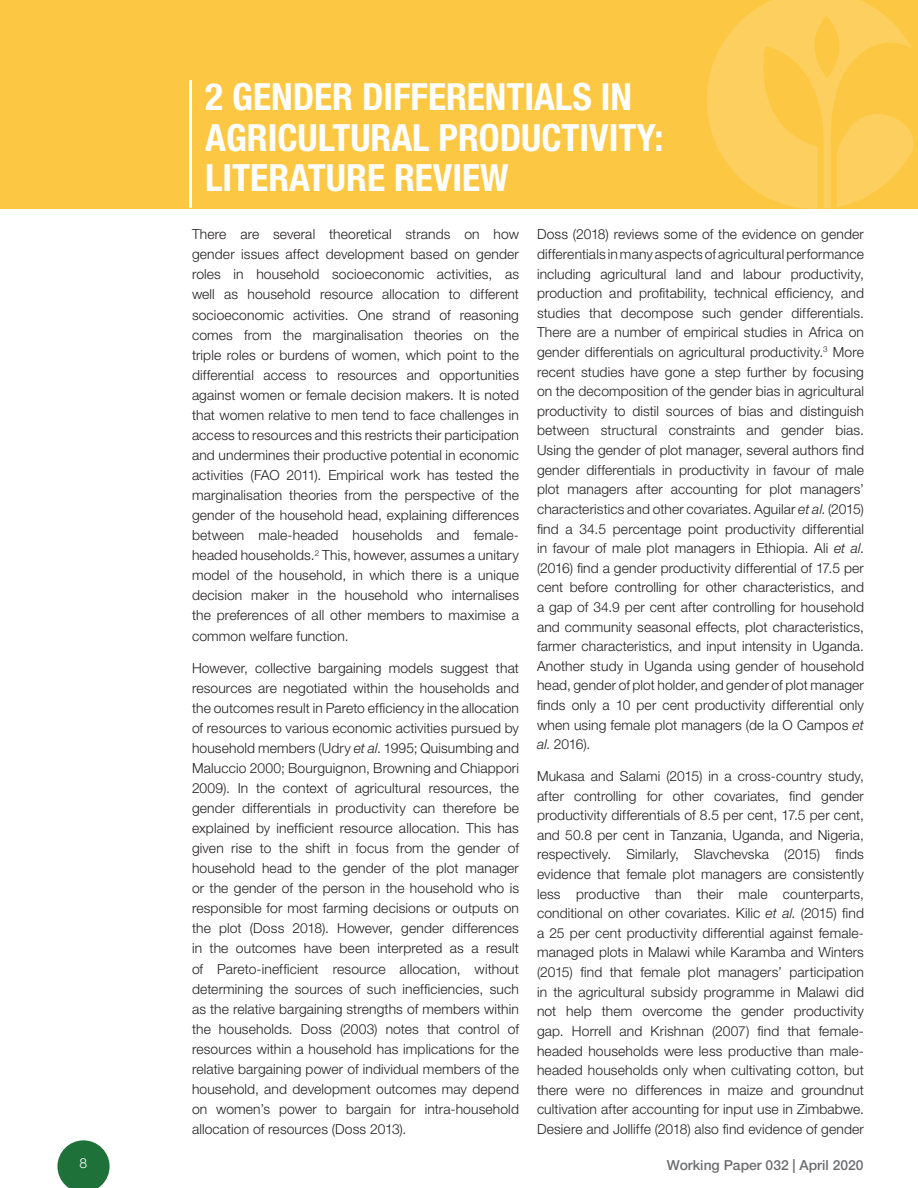
<style>
.page{position:relative;width:918px;height:1188px;background:#fff}
.page>*{position:absolute;margin:0;border:0;box-sizing:border-box;transform-origin:0 0}
.Chapter_title{font:700 condensed 37.5px/40.5px "Helvetica Neue LT Std";color:#fff}
.t1{font:300 13.8px/19.6px "Helvetica Neue LT Std";letter-spacing:.01em;color:#231f20;text-align:justify}
.t2{font:500 13.8px "Helvetica Neue LT Std";color:#6c6d70}
.t3{font:300 13.8px "Helvetica Neue LT Std";color:#fff}
.s1{font-style:italic}
</style>
<div class="page">
<svg style="left:57px;top:1140px;width:53px;height:48px"></svg>
<div style="left:0;top:0;width:918px;height:209px;background:#fcc742"></div>
<svg style="left:707px;top:0;width:207px;height:209px"></svg>
<hr style="left:189px;top:80px;width:3px;height:128px;background:#fff">
<p class="Chapter_title" style="left:205px;top:76px;width:460px">2 GENDER DIFFERENTIALS IN<br>AGRICULTURAL PRODUCTIVITY:<br>LITERATURE REVIEW</p>
<p class="t1" style="left:192px;top:224px;width:329px;line-height:20.1px">There are several theoretical strands on how gender issues affect development based on gender roles in household socioeconomic activities, as well as household resource allocation to different socioeconomic activities. One strand of reasoning comes from the marginalisation theories on the triple roles or burdens of women, which point to the differential access to resources and opportunities against women or female decision makers. It is noted that women relative to men tend to face challenges in access to resources and this restricts their participation and undermines their productive potential in economic activities (FAO 2011). Empirical work has tested the marginalisation theories from the perspective of the gender of the household head, explaining differences between male-headed households and female&shy;headed households.<sup>2</sup> This, however, assumes a unitary model of the household, in which there is a unique decision maker in the household who internalises the preferences of all other members to maximise a common welfare function.</p>
<p class="t1" style="left:192px;top:657px;width:329px;line-height:20.1px">However, collective bargaining models suggest that resources are negotiated within the households and the outcomes result in Pareto efficiency in the allocation of resources to various economic activities pursued by household members (Udry <span class="s1">et al</span>. 1995; Quisumbing and Maluccio 2000; Bourguignon, Browning and Chiappori 2009). In the context of agricultural resources, the gender differentials in productivity can therefore be explained by inefficient resource allocation. This has given rise to the shift in focus from the gender of household head to the gender of the plot manager or the gender of the person in the household who is responsible for most farming decisions or outputs on the plot (Doss 2018). However, gender differences in the outcomes have been interpreted as a result of Pareto-inefficient resource allocation, without determining the sources of such inefficiencies, such as the relative bargaining strengths of members within the households. Doss (2003) notes that control of resources within a household has implications for the relative bargaining power of individual members of the household, and development outcomes may depend on women’s power to bargain for intra-household allocation of resources (Doss 2013).</p>
<p class="t1" style="left:537px;top:224px;width:329px">Doss (2018) reviews some of the evidence on gender differentials in many aspects of agricultural performance including agricultural land and labour productivity, production and profitability, technical efficiency, and studies that decompose such gender differentials.<br>There are a number of empirical studies in Africa on gender differentials on agricultural productivity.<sup>3</sup> More recent studies have gone a step further by focusing on the decomposition of the gender bias in agricultural productivity to distil sources of bias and distinguish between structural constraints and gender bias.<br>Using the gender of plot manager, several authors find gender differentials in productivity in favour of male plot managers after accounting for plot managers’ characteristics and other covariates. Aguilar <span class="s1">et al</span>. (2015) find a 34.5 percentage point productivity differential in favour of male plot managers in Ethiopia. Ali <span class="s1">et al</span>. (2016) find a gender productivity differential of 17.5 per cent before controlling for other characteristics, and a gap of 34.9 per cent after controlling for household and community seasonal effects, plot characteristics, farmer characteristics, and input intensity in Uganda.<br>Another study in Uganda using gender of household head, gender of plot holder, and gender of plot manager finds only a 10 per cent productivity differential only when using female plot managers (de la O Campos <span class="s1">et al</span>. 2016).</p>
<p class="t1" style="left:537px;top:766px;width:329px">Mukasa and Salami (2015) in a cross-country study, after controlling for other covariates, find gender productivity differentials of 8.5 per cent, 17.5 per cent, and 50.8 per cent in Tanzania, Uganda, and Nigeria, respectively. Similarly, Slavchevska (2015) finds evidence that female plot managers are consistently less productive than their male counterparts, conditional on other covariates. Kilic <span class="s1">et al</span>. (2015) find a 25 per cent productivity differential against female&shy;managed plots in Malawi while Karamba and Winters (2015) find that female plot managers’ participation in the agricultural subsidy programme in Malawi did not help them overcome the gender productivity gap. Horrell and Krishnan (2007) find that female&shy;headed households were less productive than male&shy;headed households only when cultivating cotton, but there were no differences in maize and groundnut cultivation after accounting for input use in Zimbabwe.<br>Desiere and Jolliffe (2018) also find evidence of gender</p>
<p class="t3" style="left:80px;top:1155px;width:9px">8</p>
<p class="t2" style="left:667px;top:1156px;width:198px">Working Paper 032 | April 2020</p>
</div>
